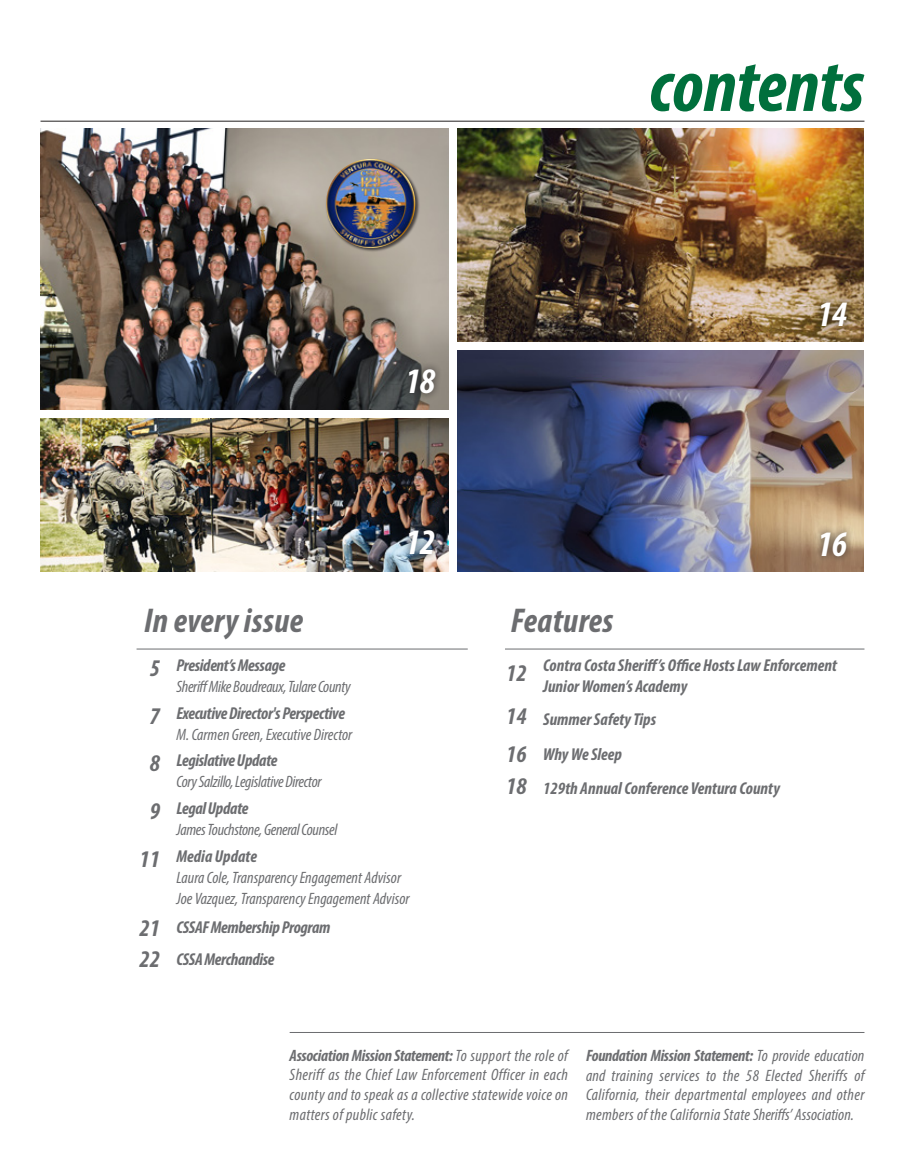
<style>
.page{position:relative;width:905px;height:1175px;background:#fff}
.page>*{position:absolute;margin:0;border:0;box-sizing:border-box;transform-origin:0 0}
.body_copy_1{font:italic 700 condensed 75px "Myriad Pro";color:#006f3c}
.body_copy_1-2{font:italic 700 condensed 36px "Myriad Pro";letter-spacing:-.025em;color:#fff}
.body_copy_1-3{font:italic 700 condensed 34.5px "Myriad Pro";letter-spacing:.01em;color:#6c6d70}
.body_copy_1-4{font:italic 700 condensed 24px "Myriad Pro";color:#6c6d70}
.body_copy_1-5{font:italic 700 condensed 17.25px/21px "Myriad Pro";letter-spacing:-.005em;color:#6c6d70}
.body_copy_1-6{font:italic condensed 16.5px/19.6px "Myriad Pro";color:#6c6d70;text-align:justify}
.body_copy_1-7{font:italic condensed 16.5px "Myriad Pro";letter-spacing:-.02em;color:#6c6d70}
.s1{font-weight:700}
</style>
<div class="page">
<img style="left:457px;top:350px;width:406px;height:221px">
<img style="left:457px;top:129px;width:406px;height:212px">
<img style="left:40px;top:129px;width:408px;height:281px">
<img style="left:40px;top:418px;width:408px;height:153px">
<hr style="left:136px;top:648px;width:332px;height:1px;background:#6c6d70">
<hr style="left:290px;top:1032px;width:574px;height:1px;background:#6c6d70">
<hr style="left:505px;top:648px;width:359px;height:1px;background:#6c6d70">
<hr style="left:40px;top:121px;width:824px;height:1px;background:#231f20">
<div style="left:401px;top:362px;width:42px;height:39px;background:#231f20;opacity:.8"></div>
<div style="left:401px;top:523px;width:41px;height:39px;background:#231f20;opacity:.8"></div>
<div style="left:813px;top:524px;width:41px;height:40px;background:#231f20;opacity:.8"></div>
<div style="left:813px;top:295px;width:41px;height:38px;background:#231f20;opacity:.8"></div>
<div style="left:325px;top:158px;width:95px;height:94px;background:#231f20;opacity:.75"></div>
<img style="left:326px;top:159px;width:89px;height:89px;border-radius:45px">
<p class="body_copy_1" style="left:649px;top:39px;width:216px">contents</p>
<p class="body_copy_1-2" style="left:405px;top:359px;width:31px">18</p>
<p class="body_copy_1-2" style="left:817px;top:291px;width:31px">14</p>
<p class="body_copy_1-2" style="left:405px;top:519px;width:31px">12</p>
<p class="body_copy_1-2" style="left:817px;top:521px;width:31px">16</p>
<p class="body_copy_1-3" style="left:144px;top:599px;width:161px">In every issue</p>
<p class="body_copy_1-4" style="left:150px;top:653px;width:12px">5</p>
<p class="body_copy_1-5" style="left:176px;top:654px;width:110px">President’s Message</p>
<p class="body_copy_1-7" style="left:176px;top:677px;width:176px">Sheriff Mike Boudreaux, Tulare County</p>
<p class="body_copy_1-4" style="left:150px;top:701px;width:12px">7</p>
<p class="body_copy_1-5" style="left:176px;top:702px;width:170px">Executive Director's Perspective</p>
<p class="body_copy_1-6" style="left:176px;top:724px;width:177px">M. Carmen Green, Executive Director</p>
<p class="body_copy_1-4" style="left:150px;top:748px;width:12px">8</p>
<p class="body_copy_1-5" style="left:176px;top:749px;width:102px">Legislative Update</p>
<p class="body_copy_1-7" style="left:176px;top:772px;width:147px">Cory Salzillo, Legislative Director</p>
<p class="body_copy_1-4" style="left:150px;top:795px;width:12px">9</p>
<p class="body_copy_1-5" style="left:176px;top:797px;width:73px">Legal Update</p>
<p class="body_copy_1-7" style="left:176px;top:819px;width:162px">James Touchstone, General Counsel</p>
<p class="body_copy_1-4" style="left:140px;top:844px;width:22px">11</p>
<p class="body_copy_1-5" style="left:176px;top:845px;width:82px">Media Update</p>
<p class="body_copy_1-6" style="left:176px;top:867px;width:235px;line-height:21px">Laura Cole, Transparency Engagement Advisor<br>Joe Vazquez, Transparency Engagement Advisor</p>
<p class="body_copy_1-4" style="left:140px;top:913px;width:22px">21</p>
<p class="body_copy_1-5" style="left:176px;top:916px;width:155px">CSSAF Membership Program</p>
<p class="body_copy_1-4" style="left:140px;top:944px;width:22px">22</p>
<p class="body_copy_1-5" style="left:176px;top:948px;width:99px">CSSA Merchandise</p>
<p class="body_copy_1-3" style="left:511px;top:599px;width:104px">Features</p>
<p class="body_copy_1-4" style="left:506px;top:658px;width:22px">12</p>
<p class="body_copy_1-5" style="left:543px;top:654px;width:295px">Contra Costa Sheriff’s Office Hosts Law Enforcement<br>Junior Women’s Academy</p>
<p class="body_copy_1-4" style="left:506px;top:701px;width:22px">14</p>
<p class="body_copy_1-5" style="left:543px;top:708px;width:115px">Summer Safety Tips</p>
<p class="body_copy_1-4" style="left:506px;top:739px;width:22px">16</p>
<p class="body_copy_1-5" style="left:543px;top:743px;width:80px">Why We Sleep</p>
<p class="body_copy_1-4" style="left:506px;top:770px;width:22px">18</p>
<p class="body_copy_1-5" style="left:543px;top:778px;width:238px">129th Annual Conference Ventura County</p>
<p class="body_copy_1-6" style="left:290px;top:1045px;width:280px"><span class="s1">Association Mission Statement:</span> To support the role of Sheriff as the Chief Law Enforcement Officer in each county and to speak as a collective statewide voice on matters of public safety.</p>
<p class="body_copy_1-6" style="left:586px;top:1045px;width:280px"><span class="s1">Foundation Mission Statement:</span> To provide education and training services to the 58 Elected Sheriffs of California, their departmental employees and other members of the California State Sheriffs’ Association.</p>
</div>
